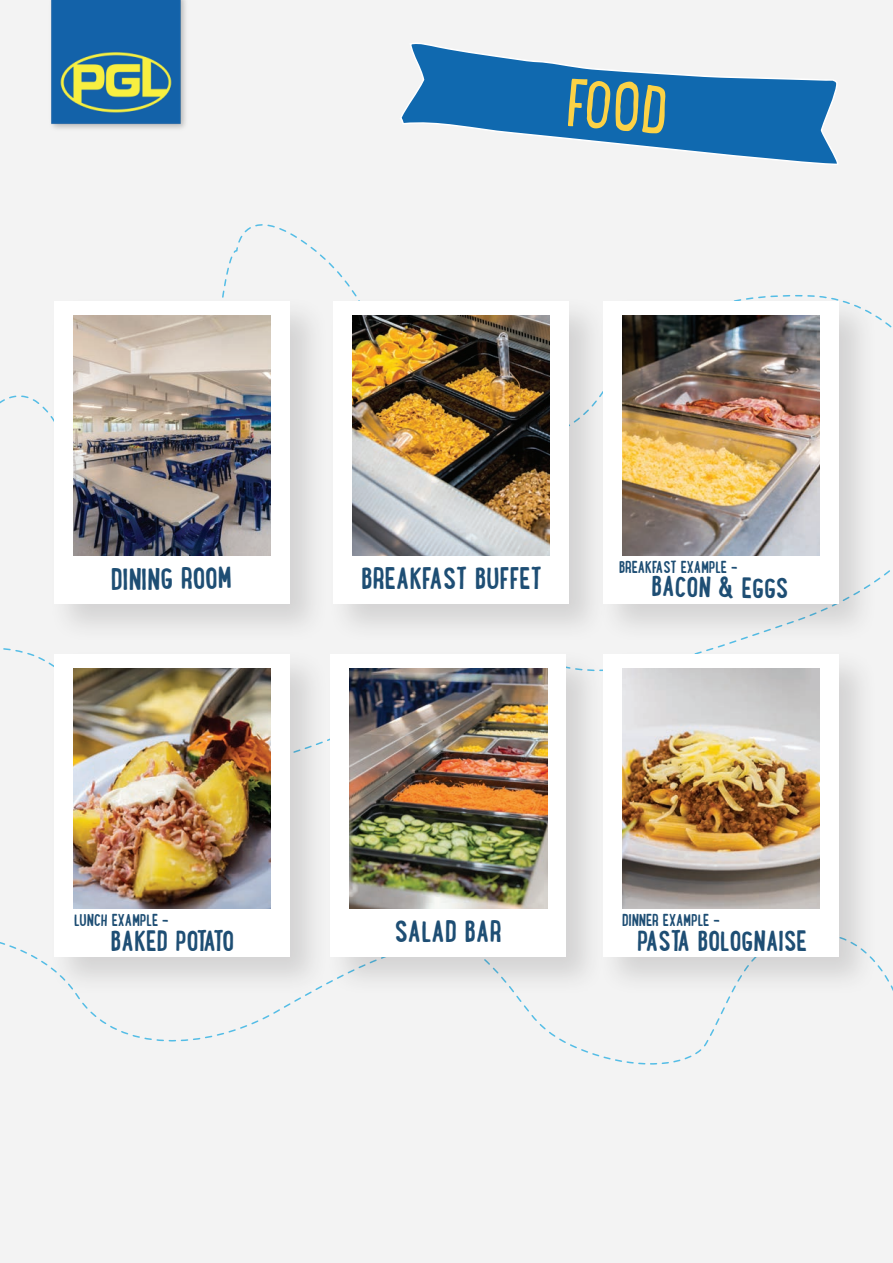
<style>
.page{position:relative;width:893px;height:1263px;background:#f3f3f3}
.page>*{position:absolute;margin:0;border:0;box-sizing:border-box;transform-origin:0 0}
.t1{font:72px "Lunch Box";color:#fcd246}
.t2{font:700 27px "Lunch Box W01";color:#1e4e74}
.t3{font:700 25.5px "Lunch Box W01";color:#1e4e74}
.t4{font:700 15px "Lunch Box W01";letter-spacing:-.01em;color:#1e4e74}
</style>
<div class="page">
<svg style="left:240px;top:224px;width:57px;height:14px"></svg>
<svg style="left:400px;top:43px;width:438px;height:122px"></svg>
<img style="left:51px;top:0;width:135px;height:129px">
<div style="left:48px;top:648px;width:282px;height:349px;background:#231f20;opacity:.15"></div>
<div style="left:54px;top:654px;width:236px;height:303px;background:#fff"></div>
<img style="left:73px;top:668px;width:198px;height:240px">
<div style="left:327px;top:296px;width:282px;height:348px;background:#231f20;opacity:.15"></div>
<div style="left:333px;top:301px;width:236px;height:303px;background:#fff"></div>
<img style="left:352px;top:316px;width:198px;height:240px">
<div style="left:597px;top:296px;width:282px;height:348px;background:#231f20;opacity:.15"></div>
<div style="left:603px;top:301px;width:235px;height:303px;background:#fff"></div>
<img style="left:622px;top:316px;width:197px;height:240px">
<div style="left:597px;top:648px;width:282px;height:349px;background:#231f20;opacity:.15"></div>
<div style="left:603px;top:654px;width:235px;height:303px;background:#fff"></div>
<img style="left:622px;top:668px;width:197px;height:240px">
<div style="left:48px;top:296px;width:282px;height:348px;background:#231f20;opacity:.15"></div>
<div style="left:54px;top:301px;width:236px;height:303px;background:#fff"></div>
<img style="left:73px;top:316px;width:198px;height:240px">
<div style="left:325px;top:648px;width:281px;height:349px;background:#231f20;opacity:.15"></div>
<div style="left:331px;top:654px;width:235px;height:303px;background:#fff"></div>
<img style="left:350px;top:668px;width:197px;height:240px">
<h1 class="t1" style="left:571px;top:52px;width:103px;rotate:5deg">FOOD</h1>
<h2 class="t2" style="left:111px;top:565px;width:122px;rotate:-1deg">DINING ROOM</h2>
<h2 class="t2" style="left:362px;top:564px;width:182px">BREAKFAST BUFFET</h2>
<p class="t4" style="left:619px;top:559px;width:120px">BREAKFAST EXAMPLE -</p>
<h3 class="t3" style="left:652px;top:572px;width:138px;rotate:1deg">BACON &amp; EGGS</h3>
<p class="t4" style="left:74px;top:912px;width:96px">LUNCH EXAMPLE -</p>
<p class="t4" style="left:622px;top:912px;width:99px">DINNER EXAMPLE -</p>
<h2 class="t2" style="left:395px;top:917px;width:109px">SALAD BAR</h2>
<h3 class="t3" style="left:637px;top:927px;width:171px">PASTA BOLOGNAISE</h3>
<h3 class="t3" style="left:111px;top:927px;width:125px">BAKED POTATO</h3>
</div>
